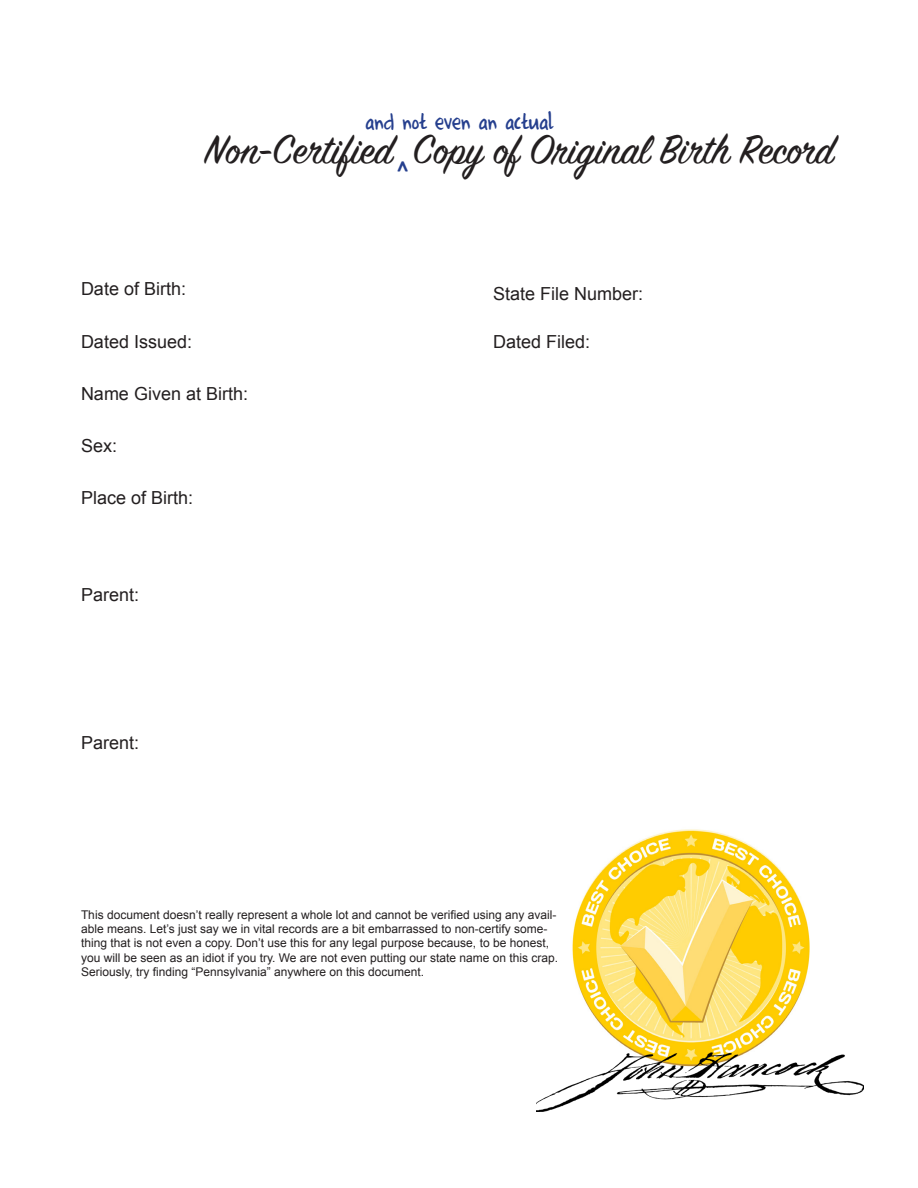
<style>
.page{position:relative;width:918px;height:1188px;background:#fff}
.page>*{position:absolute;margin:0;border:0;box-sizing:border-box;transform-origin:0 0}
.t1{font:45px "Sign Painter House Script";color:#231f20}
.t2{font:27px "Completein Him";color:#253f8e}
.t3{font:21px "Cooper Black Std";color:#253f8e}
.t4{font:18px "Arial";color:#231f20}
.t5{font:12px/14.4px "Arial";color:#231f20}
</style>
<div class="page">
<img style="left:572px;top:829px;width:238px;height:223px">
<img style="left:536px;top:1052px;width:328px;height:60px">
<p class="t2" style="left:365px;top:109px;width:190px">and not even an actual</p>
<p class="t3" style="left:396px;top:155px;width:15px">^</p>
<p class="t1" style="left:205px;top:122px;width:631px">Non-Certified Copy of Original Birth Record</p>
<p class="t4" style="left:81px;top:277px;width:107px">Date of Birth:</p>
<p class="t4" style="left:493px;top:282px;width:152px">State File Number:</p>
<p class="t4" style="left:81px;top:330px;width:113px">Dated Issued:</p>
<p class="t4" style="left:493px;top:330px;width:99px">Dated Filed:</p>
<p class="t4" style="left:81px;top:382px;width:169px">Name Given at Birth:</p>
<p class="t4" style="left:81px;top:434px;width:38px">Sex:</p>
<p class="t4" style="left:81px;top:486px;width:114px">Place of Birth:</p>
<p class="t4" style="left:81px;top:582px;width:60px">Parent:</p>
<p class="t4" style="left:81px;top:731px;width:60px">Parent:</p>
<p class="t5" style="left:81px;top:907px;width:479px">This document doesn’t really represent a whole lot and cannot be verified using any avail&shy;able means. Let’s just say we in vital records are a bit embarrassed to non-certify some&shy;thing that is not even a copy. Don’t use this for any legal purpose because, to be honest, you will be seen as an idiot if you try. We are not even putting our state name on this crap.<br>Seriously, try finding “Pennsylvania” anywhere on this document.</p>
</div>
